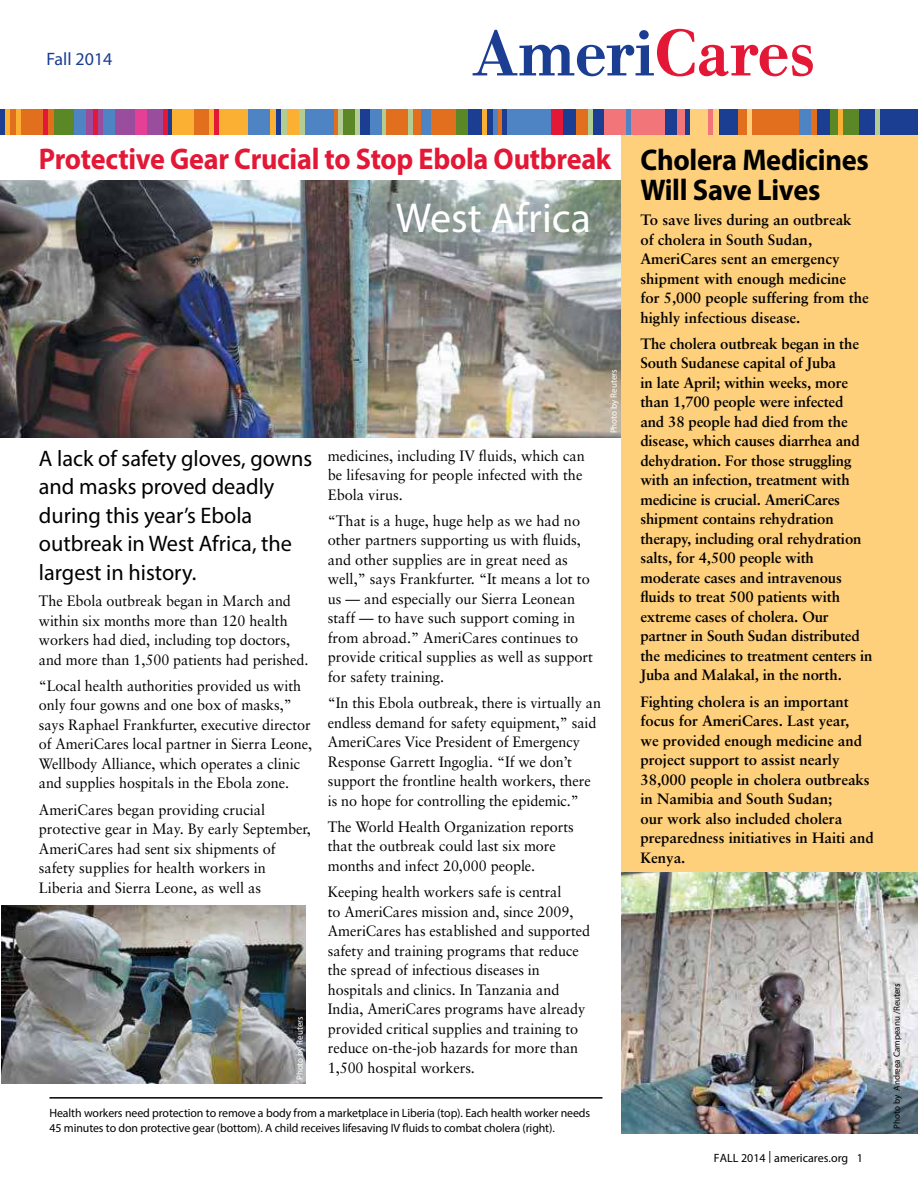
<style>
.page{position:relative;width:918px;height:1188px;background:#fff}
.page>*{position:absolute;margin:0;border:0;box-sizing:border-box;transform-origin:0 0}
.t1{font:42px "Myriad Pro";color:#fff}
.t2{font:700 30px "Myriad Pro";letter-spacing:-.01em;color:#e21836;scale:.94 1}
.t3{font:700 30px/30px "Myriad Pro";letter-spacing:-.01em;color:#000;scale:.95 1}
.t4{font:22.5px/28.5px "Myriad Pro";color:#000}
.t5{font:18px "Myriad Pro";color:#1b3e93}
.t6{font:15px/19.5px "Sabon";letter-spacing:-.005em;color:#000;scale:.96 1}
.t7{font:700 15px/19.5px "Sabon";letter-spacing:-.01em;color:#000}
.t8{font:15px/19.5px "Sabon";letter-spacing:-.005em;color:#000}
.t9{font:12px/15px "Myriad Pro";letter-spacing:-.01em;color:#000}
.t10{font:9px "Myriad Pro";color:#000}
.t11{font:9px "Myriad Pro";color:#fff}
</style>
<div class="page">
<div style="left:621px;top:128px;width:297px;height:1006px;background:#ffd07b"></div>
<svg style="left:473px;top:29px;width:340px;height:48px"></svg>
<div style="left:0;top:109px;width:918px;height:26px;background:#1b3e93"></div>
<div style="left:10px;top:109px;width:45px;height:26px;background:#e26f1e"></div>
<div style="left:54px;top:109px;width:22px;height:26px;background:#5c8727"></div>
<div style="left:43px;top:109px;width:5px;height:26px;background:#e21836"></div>
<div style="left:84px;top:109px;width:80px;height:26px;background:#9a4d9d"></div>
<div style="left:604px;top:109px;width:80px;height:26px;background:#f27579"></div>
<div style="left:281px;top:109px;width:79px;height:26px;background:#b3cc94"></div>
<div style="left:197px;top:109px;width:79px;height:26px;background:#fbaf33"></div>
<div style="left:738px;top:109px;width:78px;height:26px;background:#e26f1e"></div>
<div style="left:385px;top:109px;width:79px;height:26px;background:#e26f1e"></div>
<div style="left:248px;top:109px;width:22px;height:26px;background:#4e84c4"></div>
<div style="left:93px;top:109px;width:5px;height:26px;background:#e21836"></div>
<div style="left:333px;top:109px;width:5px;height:26px;background:#e26f1e"></div>
<div style="left:497px;top:109px;width:5px;height:26px;background:#e26f1e"></div>
<div style="left:507px;top:109px;width:45px;height:26px;background:#4e84c4"></div>
<div style="left:381px;top:109px;width:5px;height:26px;background:#b3cc94"></div>
<hr style="left:408px;top:109px;width:4px;height:26px;background:#b3cc94">
<hr style="left:588px;top:109px;width:4px;height:26px;background:#b3cc94">
<div style="left:626px;top:109px;width:5px;height:26px;background:#4e84c4"></div>
<div style="left:747px;top:109px;width:5px;height:26px;background:#ffd07b"></div>
<hr style="left:493px;top:109px;width:4px;height:26px;background:#4e84c4">
<div style="left:421px;top:109px;width:10px;height:26px;background:#4e84c4"></div>
<div style="left:482px;top:109px;width:5px;height:26px;background:#fbaf33"></div>
<div style="left:214px;top:109px;width:5px;height:26px;background:#e21836"></div>
<hr style="left:164px;top:109px;width:4px;height:26px;background:#e21836">
<div style="left:16px;top:109px;width:5px;height:26px;background:#fbaf33"></div>
<div style="left:5px;top:109px;width:5px;height:26px;background:#fbaf33"></div>
<div style="left:136px;top:109px;width:11px;height:26px;background:#e54096"></div>
<div style="left:104px;top:109px;width:11px;height:26px;background:#4e84c4"></div>
<div style="left:75px;top:109px;width:11px;height:26px;background:#4e84c4"></div>
<div style="left:305px;top:109px;width:28px;height:26px;background:#4e84c4"></div>
<div style="left:830px;top:109px;width:29px;height:26px;background:#5c8727"></div>
<div style="left:690px;top:109px;width:29px;height:26px;background:#ffd07b"></div>
<div style="left:343px;top:109px;width:11px;height:26px;background:#5c8727"></div>
<div style="left:370px;top:109px;width:11px;height:26px;background:#4e84c4"></div>
<div style="left:552px;top:109px;width:11px;height:26px;background:#e21836"></div>
<div style="left:456px;top:109px;width:11px;height:26px;background:#5c8727"></div>
<div style="left:666px;top:109px;width:11px;height:26px;background:#1b3e93"></div>
<div style="left:187px;top:109px;width:22px;height:26px;background:#e26f1e"></div>
<div style="left:172px;top:109px;width:22px;height:26px;background:#fbaf33"></div>
<div style="left:288px;top:109px;width:11px;height:26px;background:#fbaf33"></div>
<div style="left:577px;top:109px;width:11px;height:26px;background:#e26f1e"></div>
<div style="left:799px;top:109px;width:11px;height:26px;background:#4e84c4"></div>
<hr style="left:838px;top:109px;width:4px;height:26px;background:#fbaf33">
<div style="left:875px;top:109px;width:5px;height:26px;background:#b3cc94"></div>
<hr style="left:709px;top:109px;width:4px;height:26px;background:#f27579">
<hr style="left:49px;top:1097px;width:553px;height:2px;background:#000">
<img style="left:1px;top:905px;width:305px;height:178px">
<img style="left:1px;top:180px;width:620px;height:257px">
<img style="left:621px;top:873px;width:297px;height:261px">
<p class="t5" style="left:47px;top:52px;width:67px">Fall 2014</p>
<h2 class="t2" style="left:39px;top:147px;width:610px">Protective Gear Crucial to Stop Ebola Outbreak</h2>
<h1 class="t1" style="left:396px;top:200px;width:197px">West Africa</h1>
<h3 class="t4" style="left:39px;top:446px;width:275px">A lack of safety gloves, gowns and masks proved deadly during this year’s Ebola outbreak in West Africa, the largest in history.</h3>
<p class="t6" style="left:39px;top:592px;width:282px">The Ebola outbreak began in March and within six months more than 120 health workers had died, including top doctors, and more than 1,500 patients had perished.</p>
<p class="t6" style="left:39px;top:677px;width:286px">“Local health authorities provided us with only four gowns and one box of masks,” says Raphael Frankfurter, executive director of AmeriCares local partner in Sierra Leone, Wellbody Alliance, which operates a clinic and supplies hospitals in the Ebola zone.</p>
<p class="t8" style="left:39px;top:801px;width:273px">AmeriCares began providing crucial protective gear in May. By early September, AmeriCares had sent six shipments of safety supplies for health workers in Liberia and Sierra Leone, as well as</p>
<p class="t11" style="left:296px;top:1080px;width:65px;rotate:-90deg">Photo by Reuters</p>
<p class="t8" style="left:328px;top:447px;width:259px">medicines, including IV fluids, which can be lifesaving for people infected with the<br>Ebola virus.</p>
<p class="t8" style="left:328px;top:512px;width:267px">“That is a huge, huge help as we had no other partners supporting us with fluids, and other supplies are in great need as well,” says Frankfurter. “It means a lot to us — and especially our Sierra Leonean staff — to have such support coming in from abroad.” AmeriCares continues to provide critical supplies as well as support for safety training.</p>
<p class="t6" style="left:328px;top:694px;width:286px">“In this Ebola outbreak, there is virtually an endless demand for safety equipment,” said AmeriCares Vice President of Emergency Response Garrett Ingoglia. “If we don’t support the frontline health workers, there is no hope for controlling the epidemic.”</p>
<p class="t6" style="left:328px;top:818px;width:258px">The World Health Organization reports that the outbreak could last six more months and infect 20,000 people.</p>
<p class="t6" style="left:328px;top:883px;width:275px">Keeping health workers safe is central<br>to AmeriCares mission and, since 2009, AmeriCares has established and supported safety and training programs that reduce the spread of infectious diseases in hospitals and clinics. In Tanzania and India, AmeriCares programs have already provided critical supplies and training to reduce on-the-job hazards for more than 1,500 hospital workers.</p>
<p class="t11" style="left:610px;top:433px;width:65px;rotate:-90deg">Photo by Reuters</p>
<p class="t9" style="left:49px;top:1107px;width:542px">Health workers need protection to remove a body from a marketplace in Liberia (top). Each health worker needs<br>45 minutes to don protective gear (bottom). A child receives lifesaving IV fluids to combat cholera (right).</p>
<h2 class="t3" style="left:640px;top:148px;width:242px">Cholera Medicines<br>Will Save Lives</h2>
<p class="t7" style="left:640px;top:211px;width:230px">To save lives during an outbreak<br>of cholera in South Sudan,<br>AmeriCares sent an emergency shipment with enough medicine for 5,000 people suffering from the highly infectious disease.</p>
<p class="t7" style="left:640px;top:335px;width:234px">The cholera outbreak began in the<br>South Sudanese capital of Juba<br>in late April; within weeks, more than 1,700 people were infected<br>and 38 people had died from the disease, which causes diarrhea and dehydration. For those struggling with an infection, treatment with medicine is crucial. AmeriCares shipment contains rehydration therapy, including oral rehydration salts, for 4,500 people with moderate cases and intravenous fluids to treat 500 patients with extreme cases of cholera. Our partner in South Sudan distributed the medicines to treatment centers in<br>Juba and Malakal, in the north.</p>
<p class="t7" style="left:640px;top:693px;width:235px">Fighting cholera is an important focus for AmeriCares. Last year,<br>we provided enough medicine and project support to assist nearly<br>38,000 people in cholera outbreaks in Namibia and South Sudan;<br>our work also included cholera preparedness initiatives in Haiti and<br>Kenya.</p>
<p class="t9" style="left:714px;top:1151px;width:151px">FALL 2014 | americares.org 1</p>
<p class="t10" style="left:893px;top:1129px;width:147px;rotate:-90deg">Photo by Andreea Campeanu /Reuters</p>
</div>
